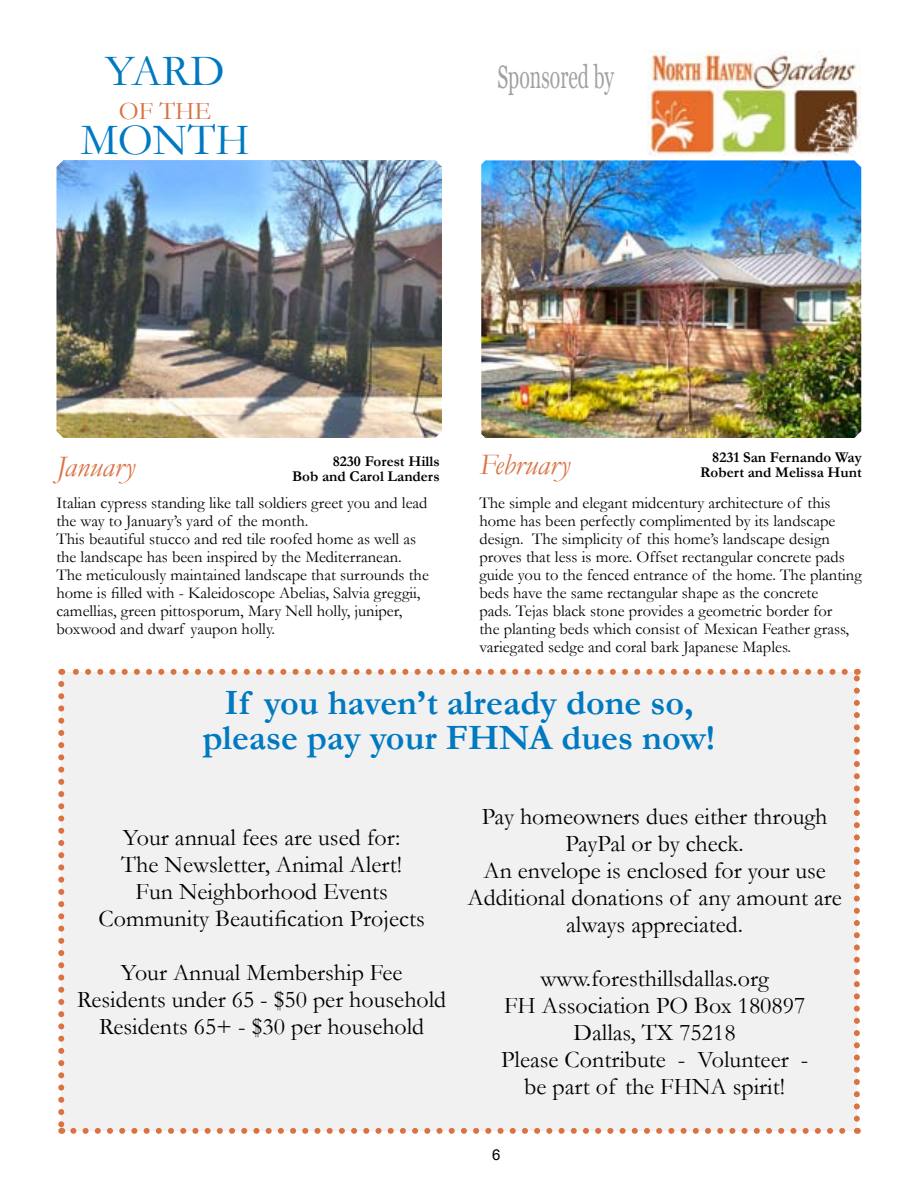
<style>
.page{position:relative;width:918px;height:1188px;background:#fff}
.page>*{position:absolute;margin:0;border:0;box-sizing:border-box;transform-origin:0 0}
.t1{font:45px "Garamond";color:#0079c1}
.t2{font:700 36px/34.5px "Garamond";color:#0079c1;text-align:center}
.t3{font:32.4px "Vani";color:#9fa1a4;scale:.6 1}
.t4{font:italic 30px "Garamond";color:#da7242}
.t5{font:25.5px "Garamond";color:#da7242}
.t6{font:24px/27px "Garamond";color:#000;text-align:center}
.t7{font:16.5px/18px "Garamond";color:#000}
.t8{font:700 15px/15px "Garamond";color:#000;text-align:right}
.t9{font:15px "Arial";color:#000}
</style>
<div class="page">
<img style="left:648px;top:50px;width:213px;height:106px">
<img style="left:481px;top:160px;width:380px;height:278px">
<img style="left:56px;top:160px;width:386px;height:278px">
<div style="left:61px;top:672px;width:796px;height:459px;background:#f1f1f2"></div>
<svg style="left:73px;top:1128px;width:773px;height:6px"></svg>
<svg style="left:58px;top:684px;width:6px;height:450px"></svg>
<svg style="left:854px;top:669px;width:6px;height:450px"></svg>
<svg style="left:61px;top:669px;width:784px;height:6px"></svg>
<h1 class="t1" style="left:105px;top:40px;width:121px">YARD</h1>
<h3 class="t3" style="left:497px;top:58px;width:196px">Sponsored by</h3>
<h3 class="t5" style="left:119px;top:94px;width:94px">OF THE</h3>
<h1 class="t1" style="left:80px;top:109px;width:171px">MONTH</h1>
<p class="t8" style="left:292px;top:454px;width:149px">8230 Forest Hills<br>Bob and Carol Landers</p>
<h3 class="t4" style="left:56px;top:446px;width:80px">January</h3>
<p class="t7" style="left:56px;top:493px;width:374px">Italian cypress standing like tall soldiers greet you and lead the way to January’s yard of the month.<br>This beautiful stucco and red tile roofed home as well as the landscape has been inspired by the Mediterranean.<br>The meticulously maintained landscape that surrounds the home is filled with - Kaleidoscope Abelias, Salvia greggii, camellias, green pittosporum, Mary Nell holly, juniper, boxwood and dwarf yaupon holly.</p>
<p class="t8" style="left:700px;top:450px;width:163px">8231 San Fernando Way<br>Robert and Melissa Hunt</p>
<h3 class="t4" style="left:479px;top:444px;width:92px">February</h3>
<p class="t7" style="left:479px;top:494px;width:384px">The simple and elegant midcentury architecture of this home has been perfectly complimented by its landscape design. The simplicity of this home’s landscape design proves that less is more. Offset rectangular concrete pads guide you to the fenced entrance of the home. The planting beds have the same rectangular shape as the concrete<br>pads. Tejas black stone provides a geometric border for<br>the planting beds which consist of Mexican Feather grass, variegated sedge and coral bark Japanese Maples.</p>
<h2 class="t2" style="left:203px;top:686px;width:514px">If you haven’t already done so, please pay your FHNA dues now!</h2>
<h3 class="t6" style="left:99px;top:823px;width:328px">Your annual fees are used for:<br>The Newsletter, Animal Alert!<br>Fun Neighborhood Events<br>Community Beautification Projects</h3>
<h3 class="t6" style="left:77px;top:958px;width:371px">Your Annual Membership Fee<br>Residents under 65 - $50 per household<br>Residents 65+ - $30 per household</h3>
<h3 class="t6" style="left:468px;top:802px;width:376px">Pay homeowners dues either through<br>PayPal or by check.<br>An envelope is enclosed for your use<br>Additional donations of any amount are always appreciated.</h3>
<h3 class="t6" style="left:501px;top:964px;width:309px">www.foresthillsdallas.org<br>FH Association PO Box 180897<br>Dallas, TX 75218<br>Please Contribute - Volunteer - be part of the FHNA spirit!</h3>
<p class="t9" style="left:492px;top:1145px;width:10px">6</p>
</div>
